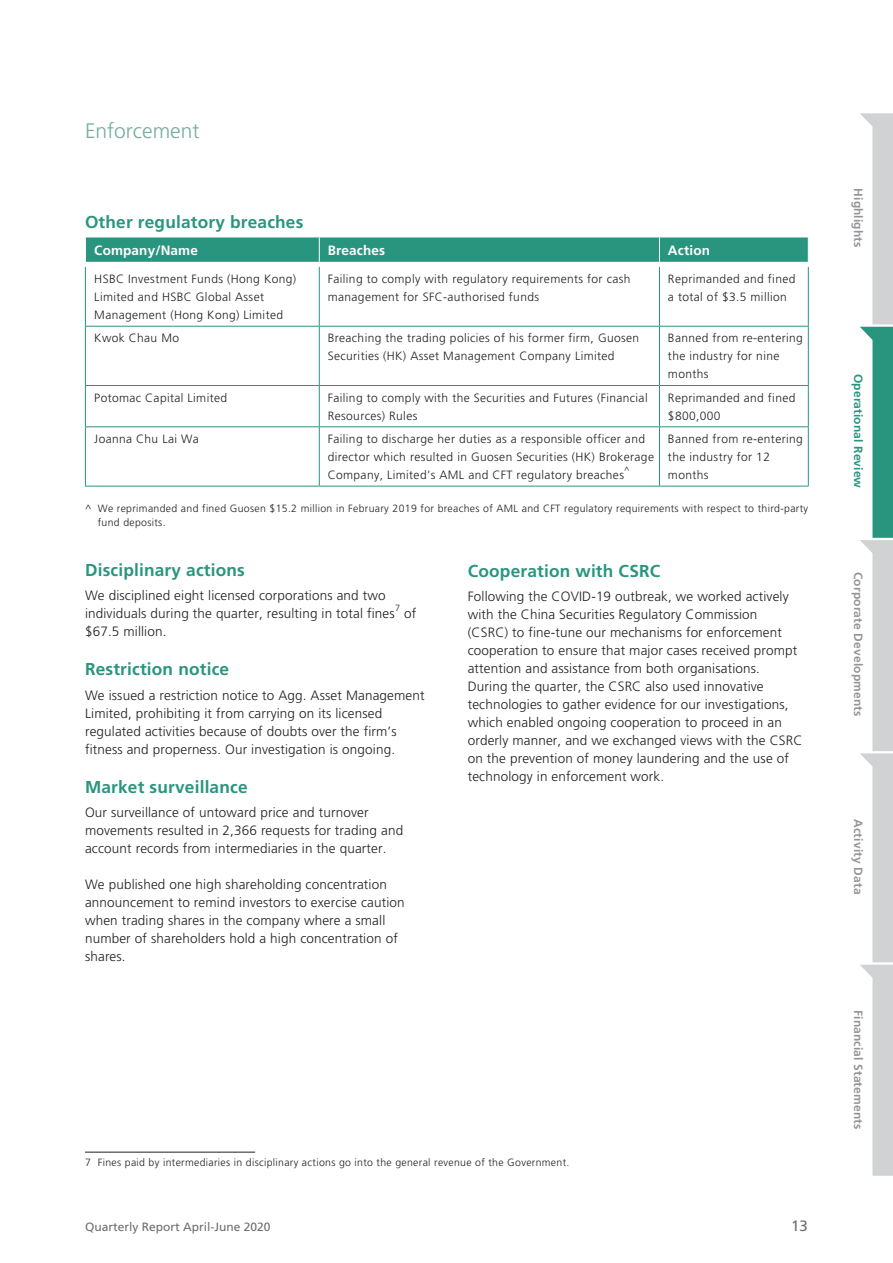
<style>
.page{position:relative;width:893px;height:1263px;background:#fff}
.page>*{position:absolute;margin:0;border:0;box-sizing:border-box;transform-origin:0 0}
.t1{font:300 21px "Frutiger LT Std";color:#76ad9e}
.t2{font:700 17.25px "Frutiger LT Std";letter-spacing:.01em;color:#2a957f}
.t3{font:15px "Frutiger LT Std";color:#6c6d70}
.t4{font:300 13.5px/18px "Frutiger LT Std";letter-spacing:.01em;color:#231f20}
.t5{font:700 13.5px "Frutiger LT Std";letter-spacing:.01em;color:#fff}
.t6{font:300 12px/18px "Frutiger LT Std";letter-spacing:.03em;color:#231f20}
.t7{font:700 12px "Frutiger LT Std";letter-spacing:.01em;color:#939598}
.t8{font:12px "Frutiger LT Std";color:#6c6d70}
.t9{font:700 12px "Frutiger LT Std";letter-spacing:.01em;color:#2a957f}
.t10{font:300 10.5px/13.5px "Frutiger LT Std";letter-spacing:.03em;color:#231f20}
.t11{font:300 9px "Frutiger LT Std";color:#231f20}
</style>
<div class="page">
<svg style="left:860px;top:113px;width:33px;height:1063px"></svg>
<hr style="left:319px;top:267px;width:1px;height:59px;background:#2a957f">
<hr style="left:659px;top:267px;width:1px;height:59px;background:#2a957f">
<hr style="left:85px;top:326px;width:234px;height:1px;background:#2a957f">
<hr style="left:319px;top:326px;width:340px;height:1px;background:#2a957f">
<hr style="left:319px;top:327px;width:1px;height:58px;background:#2a957f">
<hr style="left:659px;top:326px;width:150px;height:1px;background:#2a957f">
<hr style="left:659px;top:327px;width:1px;height:58px;background:#2a957f">
<hr style="left:85px;top:385px;width:234px;height:1px;background:#2a957f">
<hr style="left:319px;top:385px;width:340px;height:1px;background:#2a957f">
<hr style="left:319px;top:386px;width:1px;height:40px;background:#2a957f">
<hr style="left:659px;top:385px;width:150px;height:1px;background:#2a957f">
<hr style="left:659px;top:386px;width:1px;height:40px;background:#2a957f">
<hr style="left:85px;top:426px;width:234px;height:1px;background:#2a957f">
<hr style="left:319px;top:426px;width:340px;height:1px;background:#2a957f">
<hr style="left:319px;top:427px;width:1px;height:59px;background:#2a957f">
<hr style="left:659px;top:426px;width:150px;height:1px;background:#2a957f">
<hr style="left:659px;top:427px;width:1px;height:59px;background:#2a957f">
<hr style="left:85px;top:267px;width:1px;height:59px;background:#2a957f">
<hr style="left:808px;top:267px;width:1px;height:59px;background:#2a957f">
<hr style="left:85px;top:327px;width:1px;height:58px;background:#2a957f">
<hr style="left:808px;top:327px;width:1px;height:58px;background:#2a957f">
<hr style="left:85px;top:386px;width:1px;height:40px;background:#2a957f">
<hr style="left:808px;top:386px;width:1px;height:40px;background:#2a957f">
<hr style="left:85px;top:427px;width:1px;height:59px;background:#2a957f">
<hr style="left:808px;top:427px;width:1px;height:59px;background:#2a957f">
<hr style="left:85px;top:486px;width:234px;height:1px;background:#2a957f">
<hr style="left:319px;top:486px;width:340px;height:1px;background:#2a957f">
<hr style="left:659px;top:486px;width:150px;height:1px;background:#2a957f">
<svg style="left:85px;top:237px;width:724px;height:25px;background:#309883"></svg>
<hr style="left:85px;top:1152px;width:170px;height:1px;background:#231f20">
<h1 class="t1" style="left:85px;top:119px;width:116px">Enforcement</h1>
<p class="t2" style="left:85px;top:212px;width:220px">Other regulatory breaches</p>
<p class="t5" style="left:94px;top:242px;width:105px">Company/Name</p>
<p class="t5" style="left:328px;top:242px;width:59px">Breaches</p>
<p class="t5" style="left:668px;top:242px;width:43px">Action</p>
<p class="t6" style="left:94px;top:270px;width:203px">HSBC Investment Funds (Hong Kong)<br>Limited and HSBC Global Asset<br>Management (Hong Kong) Limited</p>
<p class="t6" style="left:328px;top:270px;width:304px">Failing to comply with regulatory requirements for cash management for SFC-authorised funds</p>
<p class="t6" style="left:668px;top:270px;width:129px">Reprimanded and fined a total of $3.5 million</p>
<p class="t6" style="left:94px;top:329px;width:86px">Kwok Chau Mo</p>
<p class="t6" style="left:328px;top:329px;width:313px">Breaching the trading policies of his former firm, Guosen<br>Securities (HK) Asset Management Company Limited</p>
<p class="t6" style="left:668px;top:329px;width:136px">Banned from re-entering the industry for nine months</p>
<p class="t6" style="left:94px;top:389px;width:134px">Potomac Capital Limited</p>
<p class="t6" style="left:328px;top:389px;width:321px">Failing to comply with the Securities and Futures (Financial<br>Resources) Rules</p>
<p class="t6" style="left:668px;top:389px;width:129px">Reprimanded and fined $800,000</p>
<p class="t6" style="left:94px;top:430px;width:106px">Joanna Chu Lai Wa</p>
<p class="t6" style="left:328px;top:430px;width:328px">Failing to discharge her duties as a responsible officer and director which resulted in Guosen Securities (HK) Brokerage<br>Company, Limited’s AML and CFT regulatory breaches</p>
<p class="t6" style="left:668px;top:430px;width:136px">Banned from re-entering the industry for 12 months</p>
<p class="t11" style="left:624px;top:465px;width:7px">^</p>
<p class="t10" style="left:98px;top:502px;width:712px;text-indent:-13px">^ We reprimanded and fined Guosen $15.2 million in February 2019 for breaches of AML and CFT regulatory requirements with respect to third-party fund deposits.</p>
<p class="t2" style="left:85px;top:560px;width:161px">Disciplinary actions</p>
<p class="t4" style="left:85px;top:587px;width:311px">We disciplined eight licensed corporations and two individuals during the quarter, resulting in total fines</p>
<p class="t11" style="left:395px;top:603px;width:7px">7</p>
<p class="t4" style="left:404px;top:605px;width:14px">of</p>
<p class="t4" style="left:85px;top:623px;width:83px">$67.5 million.</p>
<p class="t2" style="left:85px;top:659px;width:146px">Restriction notice</p>
<p class="t4" style="left:85px;top:686px;width:341px">We issued a restriction notice to Agg. Asset Management Limited, prohibiting it from carrying on its licensed regulated activities because of doubts over the firm’s fitness and properness. Our investigation is ongoing.</p>
<p class="t2" style="left:85px;top:777px;width:164px">Market surveillance</p>
<p class="t4" style="left:85px;top:804px;width:320px">Our surveillance of untoward price and turnover movements resulted in 2,366 requests for trading and account records from intermediaries in the quarter.</p>
<p class="t4" style="left:85px;top:876px;width:321px">We published one high shareholding concentration announcement to remind investors to exercise caution when trading shares in the company where a small number of shareholders hold a high concentration of shares.</p>
<p class="t2" style="left:468px;top:561px;width:194px">Cooperation with CSRC</p>
<p class="t4" style="left:468px;top:588px;width:336px">Following the COVID-19 outbreak, we worked actively with the China Securities Regulatory Commission<br>(CSRC) to fine-tune our mechanisms for enforcement cooperation to ensure that major cases received prompt attention and assistance from both organisations.<br>During the quarter, the CSRC also used innovative technologies to gather evidence for our investigations, which enabled ongoing cooperation to proceed in an orderly manner, and we exchanged views with the CSRC on the prevention of money laundering and the use of technology in enforcement work.</p>
<p class="t10" style="left:85px;top:1156px;width:486px">7 Fines paid by intermediaries in disciplinary actions go into the general revenue of the Government.</p>
<p class="t8" style="left:85px;top:1219px;width:187px">Quarterly Report April-June 2020</p>
<p class="t3" style="left:791px;top:1217px;width:18px">13</p>
<p class="t7" style="left:865px;top:188px;width:61px;rotate:90deg">Highlights</p>
<p class="t9" style="left:865px;top:374px;width:116px;rotate:90deg">Operational Review</p>
<p class="t7" style="left:865px;top:572px;width:146px;rotate:90deg">Corporate Developments</p>
<p class="t7" style="left:865px;top:819px;width:76px;rotate:90deg">Activity Data</p>
<p class="t7" style="left:865px;top:1010px;width:121px;rotate:90deg">Financial Statements</p>
</div>
